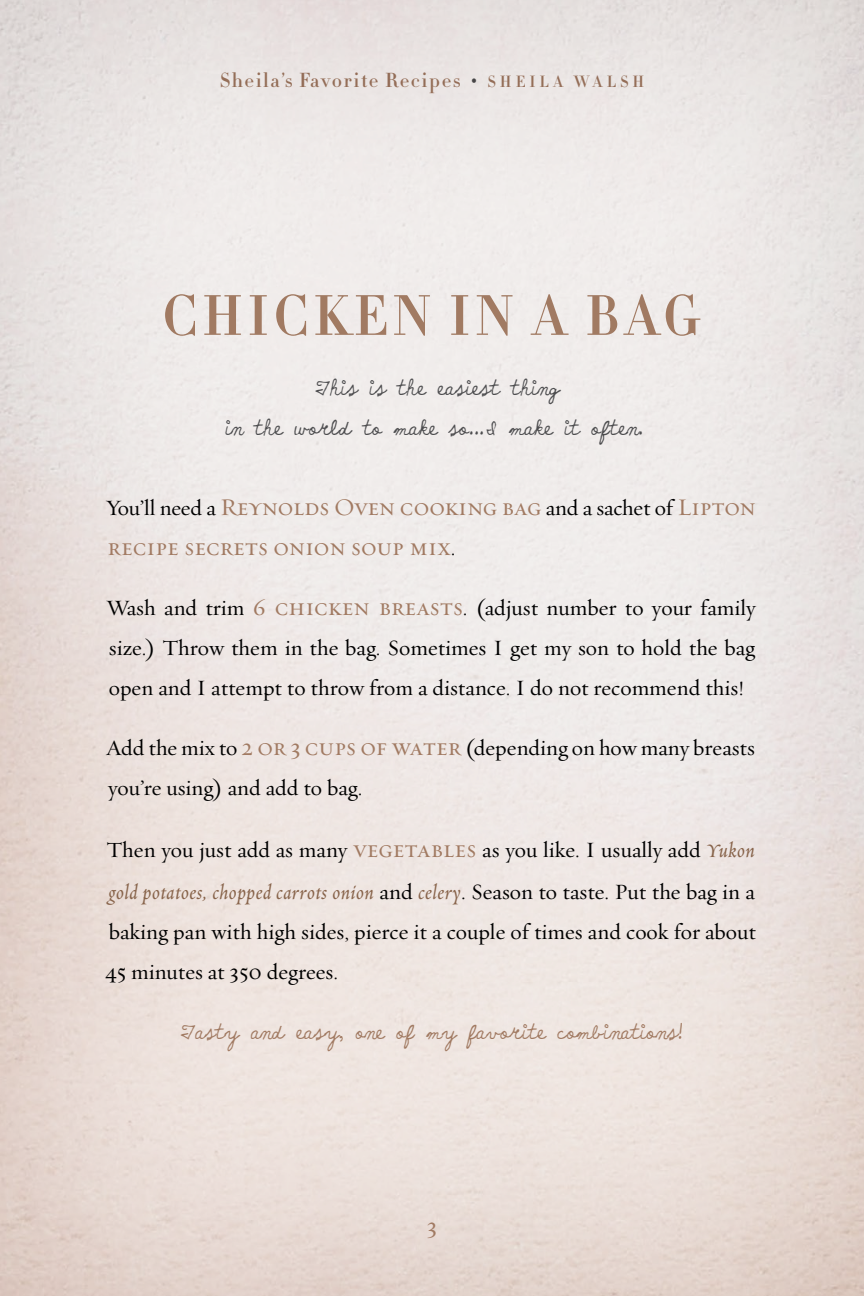
<style>
.page{position:relative;width:864px;height:1296px;background:#fff}
.page>*{position:absolute;margin:0;border:0;box-sizing:border-box;transform-origin:0 0}
.Heading{font:56px "Didot HTF M06 Medium";letter-spacing:.075em;color:#a17a62}
.Body{font:24px/40px "Requiem Text HTF Small Caps";letter-spacing:-.01em;color:#a17a62}
.Comment{font:24px/40px "Yellabelly";color:#4d4d4f;text-align:center;scale:.95 1}
.Comment_2{font:24px "Yellabelly";color:#a17a62;scale:.95 1}
.t1{font:24px "Requiem Text HTF Roman";color:#a17a62}
.Body-2{font:22px/40px "Requiem Text HTF Roman";color:#000}
.Body-3{font:21px "Requiem Text HTF Italic";letter-spacing:.025em;color:#88644b}
.t2{font:20px "Didot HTF M06 Medium";letter-spacing:.075em;color:#a17a62}
.s1{font-size:18px;color:#4d4d4f}
.s2{font-size:16px}
.s3{font-family:"Requiem Text HTF Roman";font-size:22px;color:#000}
.s4{font-family:"Requiem Text HTF Small Caps";font-size:24px;color:#a17a62}
.s5{font-family:"Requiem Text HTF Italic";font-size:21px;color:#88644b}
</style>
<div class="page">
<div style="left:0;top:0;width:864px;height:1296px;background:#d5cecb;opacity:.85"></div>
<p class="t2" style="left:220px;top:67px;width:426px">Sheila’s Favorite Recipes <span class="s1">•</span> <span class="s2">S H E I L A WA L S H</span></p>
<p class="Heading" style="left:162px;top:280px;width:539px">CHICKEN IN A BAG</p>
<p class="Comment" style="left:225px;top:367px;width:442px">This is the easiest thing<br>in the world to make so...I make it often.</p>
<p class="Body" style="left:105px;top:488px;width:652px"><span class="s3">You’ll need a</span> Reynolds Oven cooking bag <span class="s3">and a sachet of</span> Lipton recipe secrets onion soup mix<span class="s3">.</span></p>
<p class="Body-2" style="left:106px;top:588px;width:651px;text-align:justify">Wash and trim <span class="s4">6 chicken breasts</span>. (adjust number to your family size.) Throw them in the bag. Sometimes I get my son to hold the bag open and I attempt to throw from a distance. I do not recommend this!</p>
<p class="Body-2" style="left:106px;top:728px;width:650px">Add the mix to <span class="s4">2 or 3 cups of water</span> (depending on how many breasts you’re using) and add to bag.</p>
<p class="Body-2" style="left:106px;top:830px;width:650px">Then you just add as many <span class="s4">vegetables</span> as you like. I usually add <span class="s5">Yukon</span></p>
<p class="Body-3" style="left:109px;top:882px;width:648px">gold potatoes, chopped carrots onion <span class="s3">and</span> celery<span class="s3">. Season to taste. Put the bag in a</span></p>
<p class="Body-2" style="left:105px;top:912px;width:652px">baking pan with high sides, pierce it a couple of times and cook for about<br>45 minutes at 350 degrees.</p>
<p class="Comment_2" style="left:179px;top:1017px;width:532px">Tasty and easy, one of my favorite combinations!</p>
<p class="t1" style="left:427px;top:1212px;width:12px">3</p>
</div>
